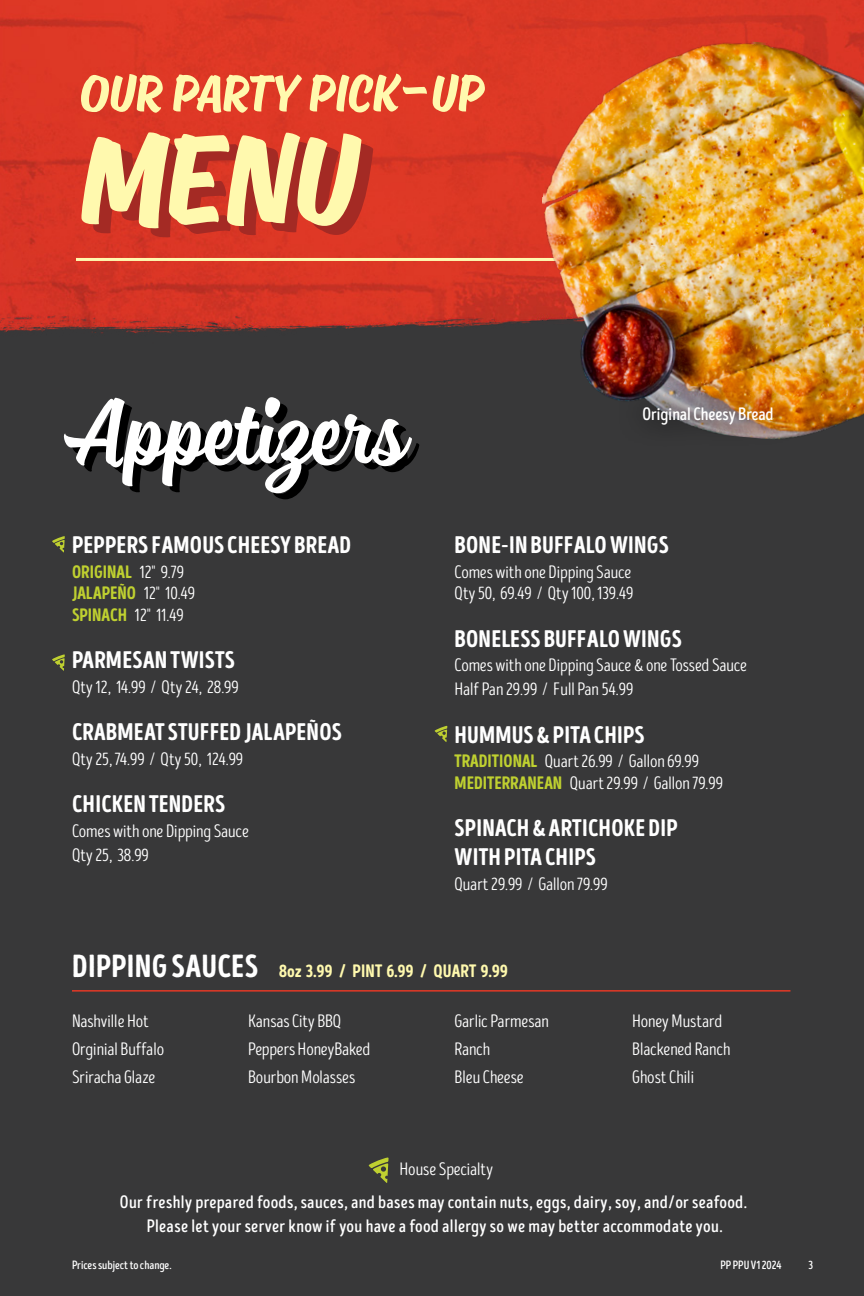
<style>
.page{position:relative;width:864px;height:1296px;background:#383839}
.page>*{position:absolute;margin:0;border:0;box-sizing:border-box;transform-origin:0 0}
.t1{font:200px "Sanelma";color:#fff9ae}
.t2{font:110px "Sanelma";letter-spacing:.015em;color:#fff}
.t3{font:82px "Sanelma";color:#fff9ae}
.t4{font:32px "Intro Head H Base";letter-spacing:.01em;color:#fff}
.t5{font:24px/28.8px "Intro Head H Base";letter-spacing:.01em;color:#fff}
.t6{font:18px/28px "Intro Head R Base";color:#fff}
.t7{font:18px/24px "Intro Head B Base";letter-spacing:.015em;color:#fff;text-align:center}
.t8{font:18px/21.6px "Intro Head H Base";color:#bfd030}
.t9{font:18px "Intro Head H Base";letter-spacing:.01em;color:#fff9ae}
.t10{font:18px "Intro Head B Base";letter-spacing:-.005em;color:#fff}
.t11{font:12px "Intro Head B Base";letter-spacing:-.01em;color:#fff}
.s1{font-family:"Intro Head R Base";color:#fff}
.s2{font-family:"Intro Head H Base";color:#bfd030}
</style>
<div class="page">
<img style="left:0;top:0;width:864px;height:334px">
<hr style="left:72px;top:990px;width:718px;height:2px;background:#e43926">
<hr style="left:76px;top:258px;width:740px;height:3px;background:#fff9ae">
<svg style="left:369px;top:1157px;width:20px;height:26px"></svg>
<svg style="left:52px;top:536px;width:13px;height:17px"></svg>
<svg style="left:52px;top:654px;width:13px;height:17px"></svg>
<svg style="left:435px;top:726px;width:12px;height:16px"></svg>
<img style="left:523px;top:32px;width:341px;height:405px">
<img style="left:619px;top:383px;width:178px;height:56px">
<h3 class="t3" style="left:80px;top:33px;width:406px">our party pick-up</h3>
<h1 class="t1" style="left:80px;top:33px;width:281px">menu</h1>
<h2 class="t2" style="left:63px;top:360px;width:356px">Appetizers</h2>
<p class="t10" style="left:643px;top:403px;width:133px">Original Cheesy Bread</p>
<h3 class="t5" style="left:72px;top:531px;width:281px">PEPPERS FAMOUS CHEESY BREAD</h3>
<p class="t8" style="left:72px;top:561px;width:124px">ORIGINAL <span class="s1">12" 9.79<br></span>JALAPEÑO <span class="s1">12" 10.49</span></p>
<p class="t6" style="left:72px;top:601px;width:113px"><span class="s2">SPINACH</span> 12" 11.49</p>
<h3 class="t5" style="left:72px;top:646px;width:164px">PARMESAN TWISTS</h3>
<p class="t6" style="left:72px;top:673px;width:168px">Qty 12, 14.99 / Qty 24, 28.99</p>
<h3 class="t5" style="left:72px;top:718px;width:271px">CRABMEAT STUFFED JALAPEÑOS</h3>
<p class="t6" style="left:72px;top:745px;width:173px">Qty 25, 74.99 / Qty 50, 124.99</p>
<h3 class="t5" style="left:72px;top:790px;width:155px">CHICKEN TENDERS</h3>
<p class="t6" style="left:72px;top:819px;width:179px;line-height:24px">Comes with one Dipping Sauce<br>Qty 25, 38.99</p>
<h3 class="t5" style="left:455px;top:531px;width:216px">BONE-IN BUFFALO WINGS</h3>
<p class="t6" style="left:454px;top:561px;width:180px;line-height:21.6px">Comes with one Dipping Sauce<br>Qty 50, 69.49 / Qty 100, 139.49</p>
<h3 class="t5" style="left:455px;top:624px;width:229px">BONELESS BUFFALO WINGS</h3>
<p class="t6" style="left:454px;top:654px;width:294px;line-height:24px">Comes with one Dipping Sauce &amp; one Tossed Sauce<br>Half Pan 29.99 / Full Pan 54.99</p>
<h3 class="t5" style="left:455px;top:720px;width:192px">HUMMUS &amp; PITA CHIPS</h3>
<p class="t6" style="left:454px;top:751px;width:270px;line-height:21.6px"><span class="s2">TRADITIONAL</span> Quart 26.99 / Gallon 69.99<br><span class="s2">MEDITERRANEAN</span> Quart 29.99 / Gallon 79.99</p>
<h3 class="t5" style="left:455px;top:814px;width:225px">SPINACH &amp; ARTICHOKE DIP<br>WITH PITA CHIPS</h3>
<p class="t6" style="left:454px;top:870px;width:154px">Quart 29.99 / Gallon 79.99</p>
<h3 class="t4" style="left:72px;top:947px;width:187px">DIPPING SAUCES</h3>
<p class="t9" style="left:279px;top:960px;width:230px">8oz 3.99 / PINT 6.99 / QUART 9.99</p>
<p class="t6" style="left:72px;top:1008px;width:94px">Nashville Hot<br>Orginial Buffalo<br>Sriracha Glaze</p>
<p class="t6" style="left:248px;top:1008px;width:124px">Kansas City BBQ<br>Peppers HoneyBaked<br>Bourbon Molasses</p>
<p class="t6" style="left:454px;top:1008px;width:96px">Garlic Parmesan<br>Ranch<br>Bleu Cheese</p>
<p class="t6" style="left:399px;top:1156px;width:95px">House Specialty</p>
<p class="t6" style="left:632px;top:1008px;width:100px">Honey Mustard<br>Blackened Ranch<br>Ghost Chili</p>
<p class="t7" style="left:120px;top:1190px;width:629px">Our freshly prepared foods, sauces, and bases may contain nuts, eggs, dairy, soy, and/or seafood.<br>Please let your server know if you have a food allergy so we may better accommodate you.</p>
<p class="t11" style="left:72px;top:1258px;width:101px">Prices subject to change.</p>
<p class="t11" style="left:721px;top:1258px;width:62px">PP PPU V1 2024</p>
<p class="t11" style="left:809px;top:1258px;width:6px">3</p>
</div>
